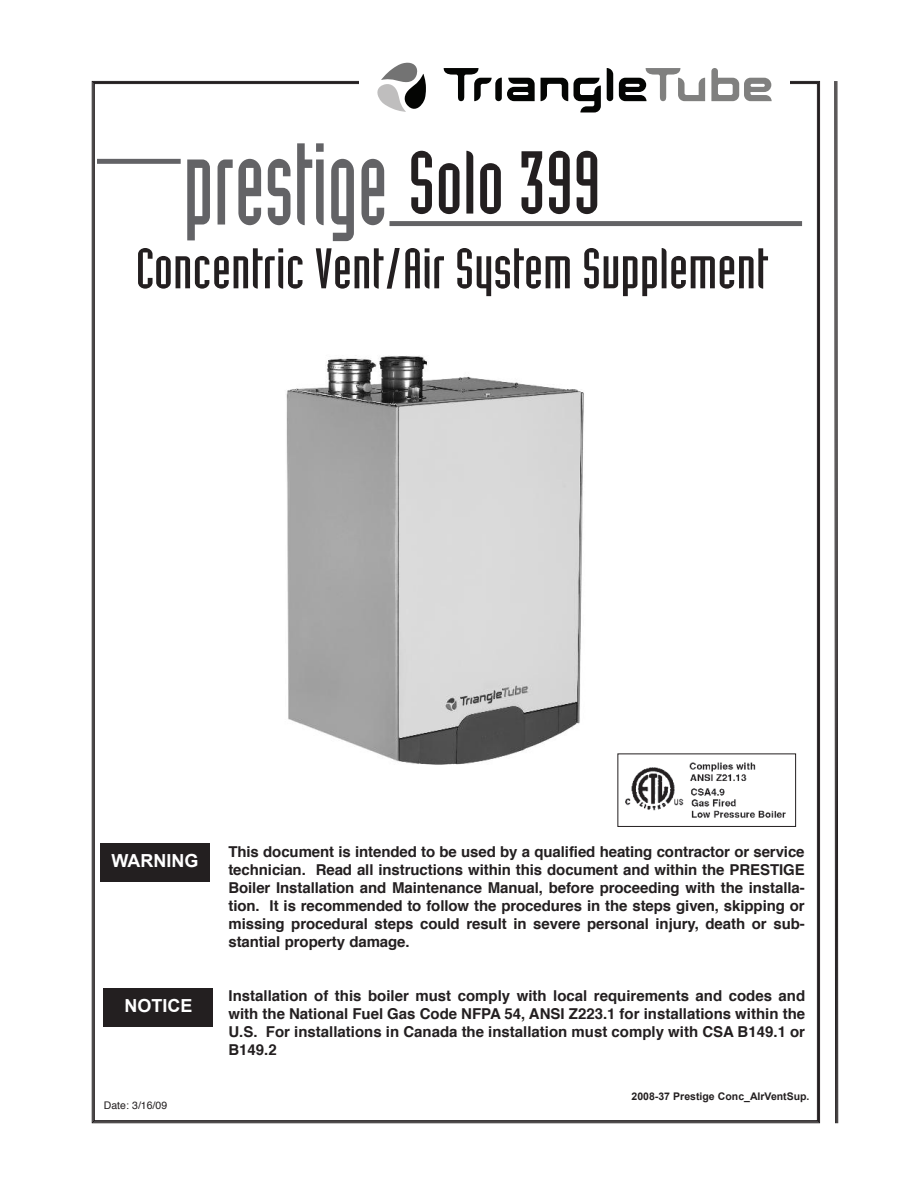
<style>
.page{position:relative;width:918px;height:1188px;background:#fff}
.page>*{position:absolute;margin:0;border:0;box-sizing:border-box;transform-origin:0 0}
.t1{font:113.7px "Industria Solid";color:#636366;scale:.9 1}
.t2{font:55.95px "Industria Solid";color:#231f20;scale:1.17 1}
.t3{font:700 18px "Arial";color:#fff}
.t4{font:700 15px/18px "Helvetica";letter-spacing:-.005em;color:#231f20;text-align:justify}
.t5{font:700 10.5px "Arial";color:#231f20}
.t6{font:10.5px "Helvetica";color:#231f20}
.s1{font-size:87.3px;color:#231f20}
.s2{font-family:"Arial"}
</style>
<div class="page">
<div style="left:100px;top:843px;width:110px;height:39px;background:#231f20"></div>
<svg style="left:711px;top:68px;width:61px;height:33px"></svg>
<svg style="left:444px;top:68px;width:91px;height:33px"></svg>
<svg style="left:541px;top:78px;width:27px;height:23px"></svg>
<svg style="left:574px;top:78px;width:27px;height:34px"></svg>
<svg style="left:607px;top:68px;width:6px;height:33px"></svg>
<svg style="left:619px;top:68px;width:86px;height:33px"></svg>
<svg style="left:377px;top:63px;width:49px;height:49px"></svg>
<svg style="left:834px;top:81px;width:5px;height:1043px"></svg>
<img style="left:286px;top:355px;width:298px;height:410px">
<div style="left:104px;top:988px;width:109px;height:39px;background:#231f20"></div>
<div style="left:389px;top:221px;width:413px;height:5px;background:#636366"></div>
<div style="left:98px;top:159px;width:83px;height:5px;background:#636366"></div>
<img style="left:625px;top:762px;width:161px;height:56px">
<div style="left:617px;top:754px;width:179px;height:73px;border:1px solid #231f20"></div>
<h1 class="t1" style="left:183px;top:143px;width:465px">prestige <span class="s1">Solo 399</span></h1>
<h2 class="t2" style="left:136px;top:248px;width:542px">Concentric Vent/Air System Supplement</h2>
<p class="t3" style="left:111px;top:851px;width:88px">WARNING</p>
<p class="t3" style="left:124px;top:995px;width:70px">NOTICE</p>
<p class="t6" style="left:104px;top:1101px;width:65px">Date: 3/1<span class="s2">6</span>/09</p>
<p class="t4" style="left:228px;top:844px;width:578px">This document is intended to be used by a qualified heating contractor or service technician. Read all instructions within this document and within the PRESTIGE Boiler Installation and Maintenance Manual, before proceeding with the installa&shy;tion. It is recommended to follow the procedures in the steps given, skipping or missing procedural steps could result in severe personal injury, death or sub&shy;stantial property damage.</p>
<p class="t4" style="left:228px;top:988px;width:578px">Installation of this boiler must comply with local requirements and codes and with the National Fuel Gas Code NFPA 54, ANSI Z223.1 for installations within the U.S. For installations in Canada the installation must comply with CSA B149.1 or B149.2</p>
<p class="t5" style="left:632px;top:1091px;width:179px">2008-37 Prestige Conc_AIrVentSup.</p>
</div>
